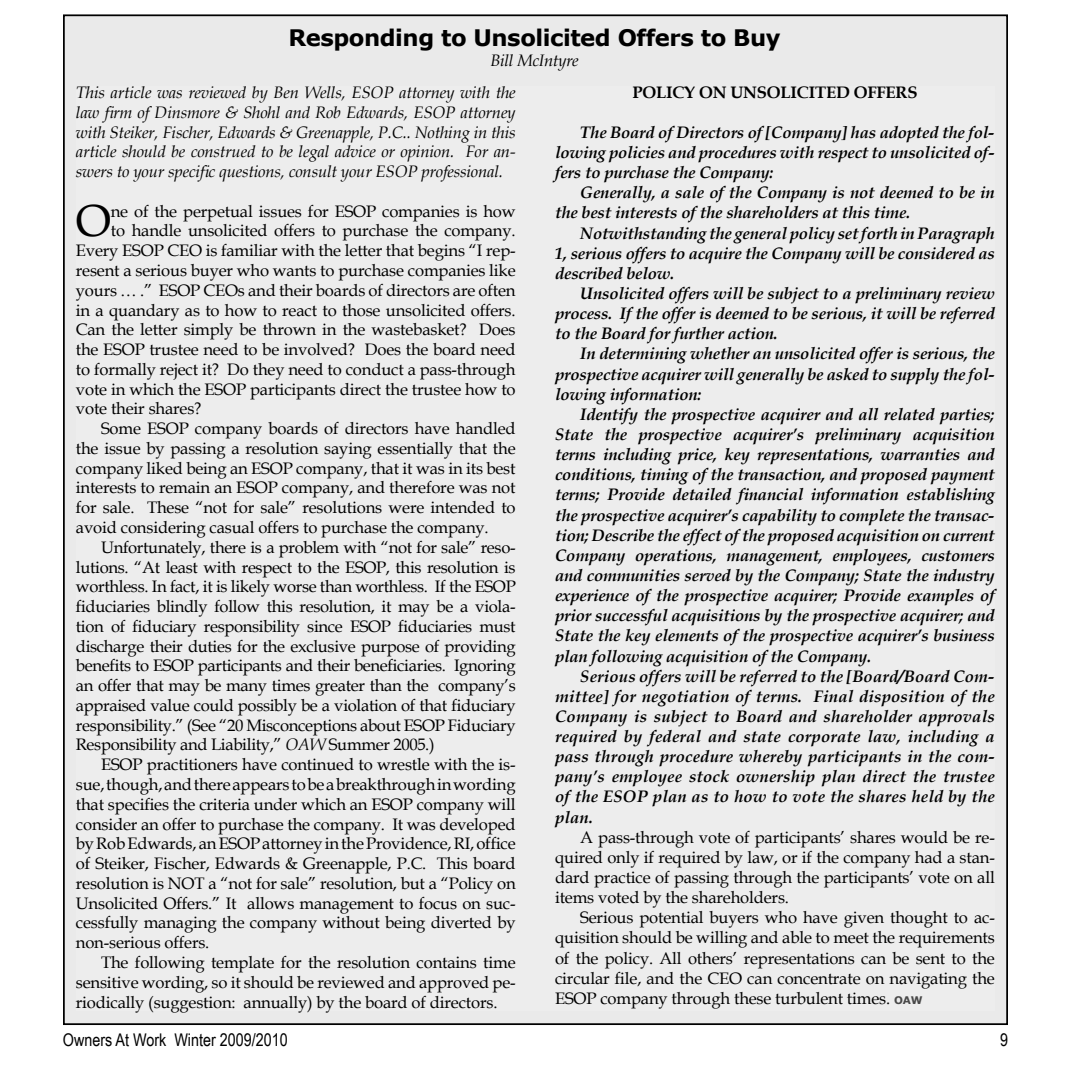
<style>
.page{position:relative;width:1071px;height:1087px;background:#fff}
.page>*{position:absolute;margin:0;border:0;box-sizing:border-box;transform-origin:0 0}
.t1{font:44.98px "Book Antiqua";color:#000}
.t2{font:700 22.75px "Verdana";letter-spacing:-.02em;color:#000}
.t3{font:17.5px "Arial Narrow";color:#000}
.t4{font:16.62px/20.1px "Book Antiqua";letter-spacing:-.01em;color:#000;text-align:justify}
.t5{font:italic 700 16.62px/20.1px "Book Antiqua";letter-spacing:-.01em;color:#000;text-align:justify}
.t6{font:italic 16.62px/19.8px "Book Antiqua";letter-spacing:-.01em;color:#000;text-align:justify}
.t7{font:700 16.62px "Book Antiqua";letter-spacing:-.01em;color:#000}
.s1{font-style:italic}
.s2{font-family:"Verdana";font-weight:700;font-size:10.5px;color:#484848}
</style>
<div class="page">
<div style="left:64px;top:15px;width:943px;height:1009px;background:#eaeaea"></div>
<h2 class="t2" style="left:289px;top:23px;width:494px">Responding to Unsolicited Offers to Buy</h2>
<p class="t6" style="left:490px;top:50px;width:90px">Bill McIntyre</p>
<p class="t6" style="left:76px;top:82px;width:441px">This article was reviewed by Ben Wells, ESOP attorney with the law firm of Dinsmore &amp; Shohl and Rob Edwards, ESOP attorney with Steiker, Fischer, Edwards &amp; Greenapple, P.C.. Nothing in this article should be construed to be legal advice or opinion. For an&shy;swers to your specific questions, consult your ESOP professional.</p>
<h1 class="t1" style="left:76px;top:190px;width:37px">O</h1>
<p class="t4" style="left:111px;top:201px;width:406px">ne of the perpetual issues for ESOP companies is how</p>
<p class="t4" style="left:111px;top:220px;width:406px">to handle unsolicited offers to purchase the company.</p>
<p class="t4" style="left:76px;top:240px;width:441px">Every ESOP CEO is familiar with the letter that begins “I rep-</p>
<p class="t4" style="left:76px;top:260px;width:441px">resent a serious buyer who wants to purchase companies like</p>
<p class="t4" style="left:76px;top:280px;width:441px">yours … .” ESOP CEOs and their boards of directors are often</p>
<p class="t4" style="left:76px;top:299px;width:441px">in a quandary as to how to react to those unsolicited offers.</p>
<p class="t4" style="left:76px;top:319px;width:441px">Can the letter simply be thrown in the wastebasket? Does</p>
<p class="t4" style="left:76px;top:339px;width:441px">the ESOP trustee need to be involved? Does the board need</p>
<p class="t4" style="left:76px;top:359px;width:441px">to formally reject it? Do they need to conduct a pass-through</p>
<p class="t4" style="left:76px;top:378px;width:441px">vote in which the ESOP participants direct the trustee how to</p>
<p class="t4" style="left:76px;top:398px;width:127px">vote their shares?</p>
<p class="t4" style="left:101px;top:418px;width:416px">Some ESOP company boards of directors have handled</p>
<p class="t4" style="left:76px;top:438px;width:441px">the issue by passing a resolution saying essentially that the</p>
<p class="t4" style="left:76px;top:457px;width:441px">company liked being an ESOP company, that it was in its best</p>
<p class="t4" style="left:76px;top:477px;width:441px">interests to remain an ESOP company, and therefore was not</p>
<p class="t4" style="left:76px;top:497px;width:441px">for sale. These “not for sale” resolutions were intended to</p>
<p class="t4" style="left:76px;top:517px;width:414px">avoid considering casual offers to purchase the company.</p>
<p class="t4" style="left:101px;top:537px;width:416px">Unfortunately, there is a problem with “not for sale” reso-</p>
<p class="t4" style="left:76px;top:556px;width:441px">lutions. “At least with respect to the ESOP, this resolution is</p>
<p class="t4" style="left:76px;top:576px;width:441px">worthless. In fact, it is likely worse than worthless. If the ESOP</p>
<p class="t4" style="left:76px;top:596px;width:441px">fiduciaries blindly follow this resolution, it may be a viola-</p>
<p class="t4" style="left:76px;top:616px;width:441px">tion of fiduciary responsibility since ESOP fiduciaries must</p>
<p class="t4" style="left:76px;top:635px;width:441px">discharge their duties for the exclusive purpose of providing</p>
<p class="t4" style="left:76px;top:655px;width:441px">benefits to ESOP participants and their beneficiaries. Ignoring</p>
<p class="t4" style="left:76px;top:675px;width:441px">an offer that may be many times greater than the company’s</p>
<p class="t4" style="left:76px;top:695px;width:441px">appraised value could possibly be a violation of that fiduciary</p>
<p class="t4" style="left:76px;top:714px;width:441px">responsibility.” (See “20 Misconceptions about ESOP Fiduciary</p>
<p class="t4" style="left:76px;top:734px;width:360px">Responsibility and Liability,” <span class="s1">OAW</span> Summer 2005.)</p>
<p class="t4" style="left:101px;top:754px;width:416px">ESOP practitioners have continued to wrestle with the is-</p>
<p class="t4" style="left:76px;top:774px;width:441px">sue, though, and there appears to be a breakthrough in wording</p>
<p class="t4" style="left:76px;top:794px;width:441px">that specifies the criteria under which an ESOP company will</p>
<p class="t4" style="left:76px;top:813px;width:441px">consider an offer to purchase the company. It was developed</p>
<p class="t4" style="left:76px;top:833px;width:441px">by Rob Edwards, an ESOP attorney in the Providence, RI, office</p>
<p class="t4" style="left:76px;top:853px;width:441px">of Steiker, Fischer, Edwards &amp; Greenapple, P.C. This board</p>
<p class="t4" style="left:76px;top:873px;width:441px">resolution is NOT a “not for sale” resolution, but a “Policy on</p>
<p class="t4" style="left:76px;top:892px;width:441px">Unsolicited Offers.” It allows management to focus on suc-</p>
<p class="t4" style="left:76px;top:912px;width:441px">cessfully managing the company without being diverted by</p>
<p class="t4" style="left:76px;top:932px;width:135px">non-serious offers.</p>
<p class="t4" style="left:101px;top:952px;width:416px">The following template for the resolution contains time</p>
<p class="t4" style="left:76px;top:971px;width:441px">sensitive wording, so it should be reviewed and approved pe-</p>
<p class="t4" style="left:76px;top:991px;width:423px">riodically (suggestion: annually) by the board of directors.</p>
<p class="t7" style="left:632px;top:81px;width:287px">POLICY ON UNSOLICITED OFFERS</p>
<p class="t5" style="left:555px;top:122px;width:441px;text-indent:25px">The Board of Directors of [Company] has adopted the fol&shy;lowing policies and procedures with respect to unsolicited of&shy;fers to purchase the Company:</p>
<p class="t5" style="left:555px;top:182px;width:441px;text-indent:25px">Generally, a sale of the Company is not deemed to be in the best interests of the shareholders at this time.</p>
<p class="t5" style="left:555px;top:223px;width:441px;text-indent:25px">Notwithstanding the general policy set forth in Paragraph 1, serious offers to acquire the Company will be considered as described below.</p>
<p class="t5" style="left:555px;top:283px;width:441px;text-indent:25px">Unsolicited offers will be subject to a preliminary review process. If the offer is deemed to be serious, it will be referred to the Board for further action.</p>
<p class="t5" style="left:555px;top:344px;width:441px;text-indent:25px">In determining whether an unsolicited offer is serious, the prospective acquirer will generally be asked to supply the fol&shy;lowing information:</p>
<p class="t5" style="left:555px;top:404px;width:441px;text-indent:25px">Identify the prospective acquirer and all related parties; State the prospective acquirer’s preliminary acquisition terms including price, key representations, warranties and conditions, timing of the transaction, and proposed payment terms; Provide detailed financial information establishing the prospective acquirer’s capability to complete the transac&shy;tion; Describe the effect of the proposed acquisition on current Company operations, management, employees, customers and communities served by the Company; State the industry experience of the prospective acquirer; Provide examples of prior successful acquisitions by the prospective acquirer; and State the key elements of the prospective acquirer’s business plan following acquisition of the Company.</p>
<p class="t5" style="left:555px;top:666px;width:441px;text-indent:25px">Serious offers will be referred to the [Board/Board Com&shy;mittee] for negotiation of terms. Final disposition of the Company is subject to Board and shareholder approvals required by federal and state corporate law, including a pass through procedure whereby participants in the com&shy;pany’s employee stock ownership plan direct the trustee of the ESOP plan as to how to vote the shares held by the plan.</p>
<p class="t4" style="left:555px;top:826px;width:441px;text-indent:25px">A pass-through vote of participants’ shares would be re&shy;quired only if required by law, or if the company had a stan&shy;dard practice of passing through the participants’ vote on all items voted by the shareholders.</p>
<p class="t4" style="left:555px;top:907px;width:441px;text-indent:25px">Serious potential buyers who have given thought to ac&shy;quisition should be willing and able to meet the requirements of the policy. All others’ representations can be sent to the circular file, and the CEO can concentrate on navigating the ESOP company through these turbulent times. <span class="s2">OAW</span></p>
<p class="t3" style="left:63px;top:1027px;width:226px">Owners At Work Winter 2009/2010</p>
<p class="t3" style="left:1000px;top:1027px;width:9px">9</p>
</div>
